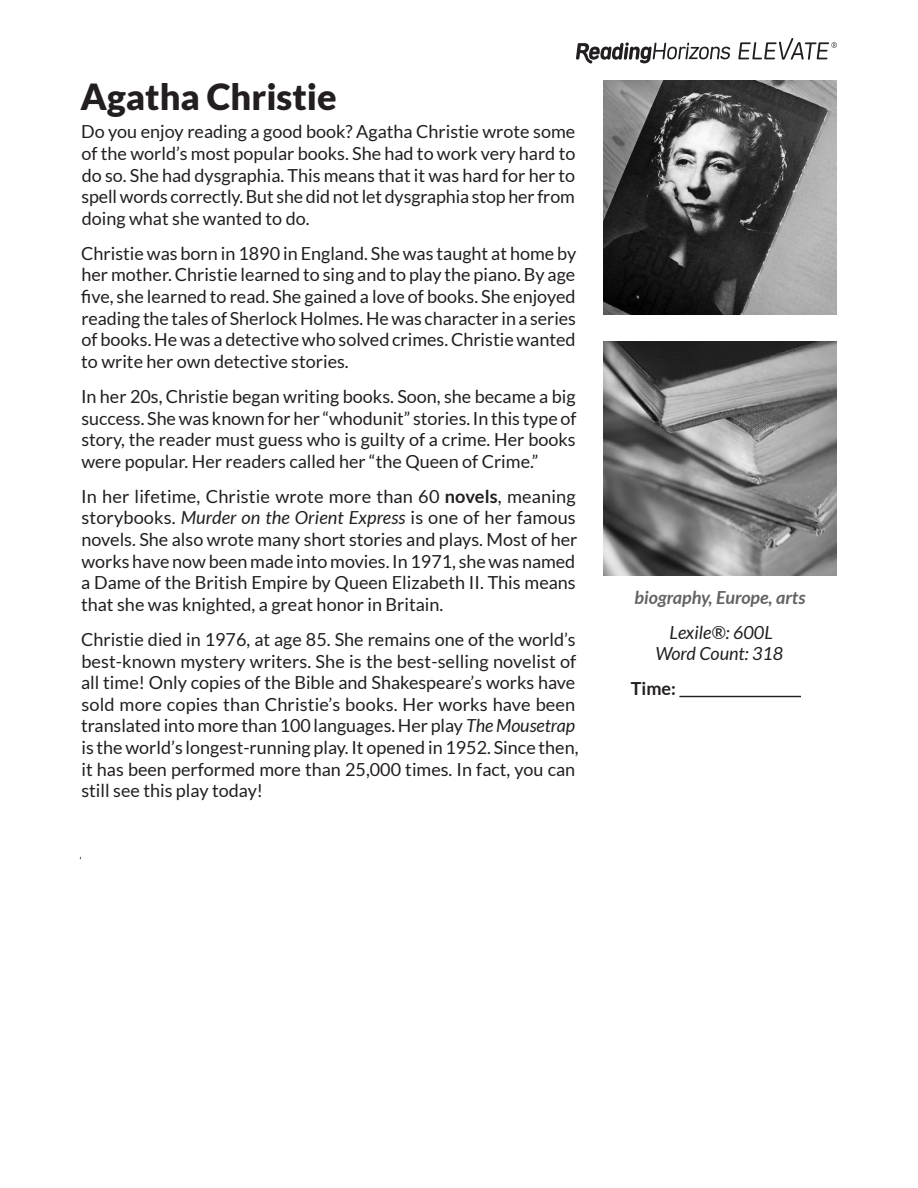
<style>
.page{position:relative;width:918px;height:1188px;background:#fff}
.page>*{position:absolute;margin:0;border:0;box-sizing:border-box;transform-origin:0 0}
.t1{font:900 36px "Lato";color:#231f20}
.t2{font:18px/21.6px "Lato";color:#231f20;text-align:justify}
.t3{font:italic 700 18px/35.1px "Lato";color:#636366;text-align:center}
.t4{font:italic 18px/35.1px "Lato";color:#231f20}
.s1{font-weight:700}
.s2{font-style:italic}
.s3{font-weight:400;color:#231f20}
.s4{font-weight:700;font-style:normal}
</style>
<div class="page">
<svg style="left:738px;top:38px;width:99px;height:22px"></svg>
<svg style="left:576px;top:42px;width:154px;height:22px"></svg>
<hr style="left:679px;top:696px;width:122px;height:1px;background:#231f20">
<img style="left:603px;top:81px;width:234px;height:234px">
<img style="left:603px;top:342px;width:234px;height:234px">
<p class="t1" style="left:81px;top:76px;width:258px">Agatha Christie</p>
<p class="t2" style="left:81px;top:121px;width:496px">Do you enjoy reading a good book? Agatha Christie wrote some of the world’s most popular books. She had to work very hard to do so. She had dysgraphia. This means that it was hard for her to spell words correctly. But she did not let dysgraphia stop her from doing what she wanted to do.</p>
<p class="t2" style="left:81px;top:242px;width:497px">Christie was born in 1890 in England. She was taught at home by her mother. Christie learned to sing and to play the piano. By age five, she learned to read. She gained a love of books. She enjoyed reading the tales of Sherlock Holmes. He was character in a series of books. He was a detective who solved crimes. Christie wanted to write her own detective stories.</p>
<p class="t2" style="left:81px;top:385px;width:497px">In her 20s, Christie began writing books. Soon, she became a big success. She was known for her “whodunit” stories. In this type of story, the reader must guess who is guilty of a crime. Her books were popular. Her readers called her “the Queen of Crime.”</p>
<p class="t2" style="left:81px;top:485px;width:498px">In her lifetime, Christie wrote more than 60 <span class="s1">novels</span>, meaning storybooks. <span class="s2">Murder on the Orient Express</span> is one of her famous novels. She also wrote many short stories and plays. Most of her works have now been made into movies. In 1971, she was named a Dame of the British Empire by Queen Elizabeth II. This means that she was knighted, a great honor in Britain.</p>
<p class="t2" style="left:81px;top:628px;width:499px;text-align:left">Christie died in 1976, at age 85. She remains one of the world’s best-known mystery writers. She is the best-selling novelist of all time! Only copies of the Bible and Shakespeare’s works have sold more copies than Christie’s books. Her works have been translated into more than 100 languages. Her play <span class="s2">The Mousetrap </span>is the world’s longest-running play. It opened in 1952. Since then, it has been performed more than 25,000 times. In fact, you can still see this play today!</p>
<p class="t3" style="left:635px;top:580px;width:172px">biography, Europe, arts<br><span class="s3">Lexile®: 600L</span></p>
<p class="t4" style="left:631px;top:637px;width:154px;text-indent:25px">Word Count: 318<br><span class="s4">Time:</span></p>
</div>
